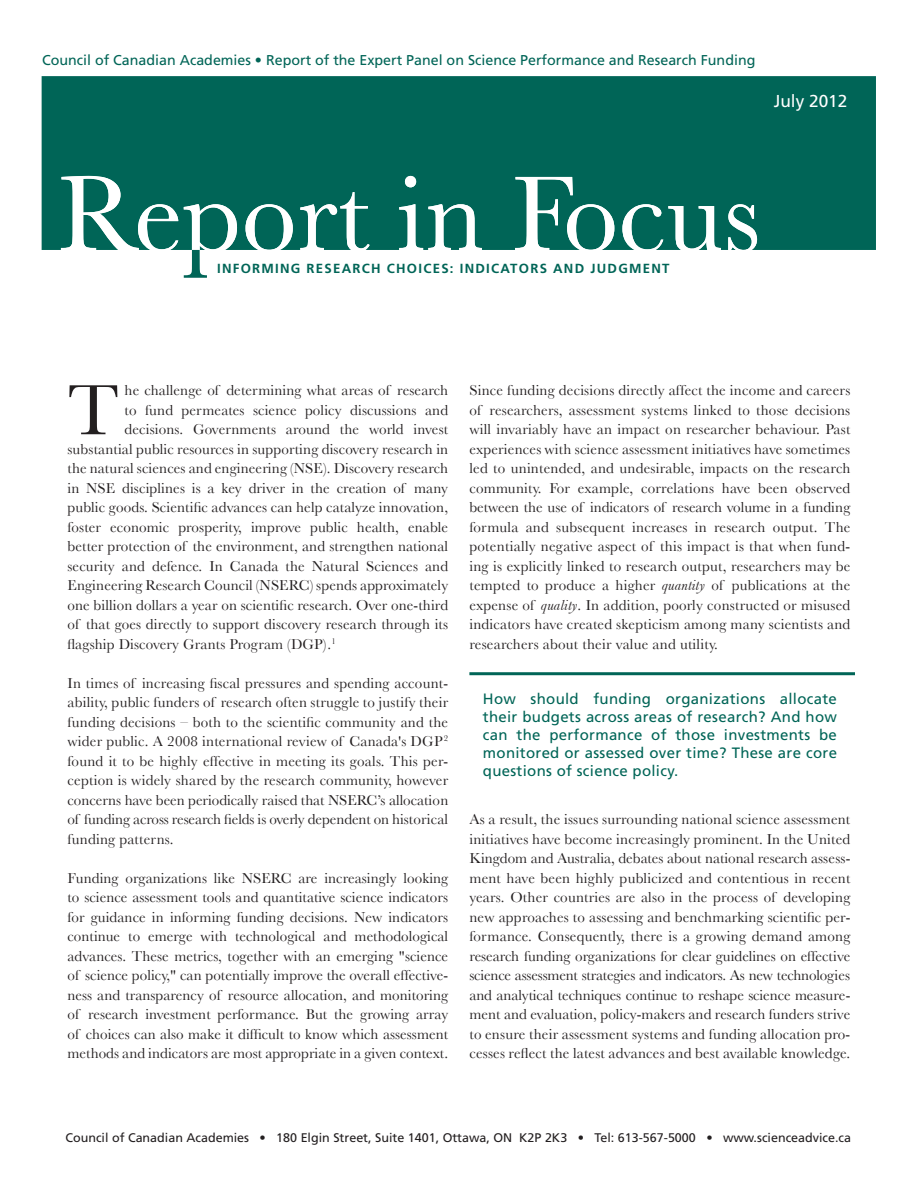
<style>
.page{position:relative;width:918px;height:1188px;background:#fff}
.page>*{position:absolute;margin:0;border:0;box-sizing:border-box;transform-origin:0 0}
.t1{font:73.95px "Baskerville";color:#231f20}
.t2{font:17.25px "Frutiger LT Std";color:#fff}
.t3{font:15px/19.5px "Baskerville";letter-spacing:.01em;color:#231f20;text-align:justify}
.t4{font:15px/18px "Frutiger LT Std";letter-spacing:.02em;color:#006557;text-align:justify}
.t5{font:14.25px "Frutiger LT Std";color:#006557}
.t6{font:700 13.2px "Frutiger LT Std";letter-spacing:.095em;color:#006557}
.t7{font:12.6px "Frutiger LT Std";color:#231f20}
.s1{font-style:italic}
</style>
<div class="page">
<div style="left:42px;top:76px;width:834px;height:174px;background:#006557"></div>
<svg style="left:61px;top:176px;width:117px;height:74px"></svg>
<svg style="left:246px;top:204px;width:47px;height:46px"></svg>
<svg style="left:300px;top:192px;width:70px;height:58px"></svg>
<svg style="left:405px;top:176px;width:11px;height:11px"></svg>
<svg style="left:399px;top:204px;width:83px;height:46px"></svg>
<svg style="left:515px;top:177px;width:99px;height:73px"></svg>
<svg style="left:622px;top:204px;width:99px;height:46px"></svg>
<svg style="left:728px;top:204px;width:29px;height:46px"></svg>
<svg style="left:184px;top:204px;width:53px;height:74px"></svg>
<hr style="left:469px;top:672px;width:386px;height:3px;background:#006557">
<p class="t5" style="left:42px;top:52px;width:715px">Council of Canadian Academies • Report of the Expert Panel on Science Performance and Research Funding</p>
<p class="t2" style="left:774px;top:91px;width:75px">July 2012</p>
<p class="t6" style="left:217px;top:261px;width:454px">INFORMING RESEARCH CHOICES: INDICATORS AND JUDGMENT</p>
<h1 class="t1" style="left:68px;top:367px;width:53px">T</h1>
<p class="t3" style="left:125px;top:380px;width:325px">he challenge of determining what areas of research</p>
<p class="t3" style="left:125px;top:400px;width:325px">to fund permeates science policy discussions and</p>
<p class="t3" style="left:125px;top:419px;width:325px">decisions. Governments around the world invest</p>
<p class="t3" style="left:68px;top:439px;width:382px">substantial public resources in supporting discovery research in</p>
<p class="t3" style="left:68px;top:458px;width:382px">the natural sciences and engineering (NSE). Discovery research</p>
<p class="t3" style="left:68px;top:478px;width:382px">in NSE disciplines is a key driver in the creation of many</p>
<p class="t3" style="left:68px;top:497px;width:382px">public goods. Scientific advances can help catalyze innovation,</p>
<p class="t3" style="left:68px;top:517px;width:382px">foster economic prosperity, improve public health, enable</p>
<p class="t3" style="left:68px;top:536px;width:382px">better protection of the environment, and strengthen national</p>
<p class="t3" style="left:68px;top:556px;width:382px">security and defence. In Canada the Natural Sciences and</p>
<p class="t3" style="left:68px;top:575px;width:382px">Engineering Research Council (NSERC) spends approximately</p>
<p class="t3" style="left:68px;top:595px;width:382px">one billion dollars a year on scientific research. Over one-third</p>
<p class="t3" style="left:68px;top:614px;width:382px">of that goes directly to support discovery research through its</p>
<p class="t3" style="left:68px;top:634px;width:270px">flagship Discovery Grants Program (DGP).<sup>1</sup></p>
<p class="t3" style="left:67px;top:673px;width:382px">In times of increasing fiscal pressures and spending account&shy;ability, public funders of research often struggle to justify their funding decisions – both to the scientific community and the wider public. A 2008 international review of Canada's DGP<sup>2 </sup>found it to be highly effective in meeting its goals. This per&shy;ception is widely shared by the research community, however concerns have been periodically raised that NSERC’s allocation of funding across research fields is overly dependent on historical funding patterns.</p>
<p class="t3" style="left:68px;top:868px;width:382px">Funding organizations like NSERC are increasingly looking to science assessment tools and quantitative science indicators for guidance in informing funding decisions. New indicators continue to emerge with technological and methodological advances. These metrics, together with an emerging "science of science policy," can potentially improve the overall effective&shy;ness and transparency of resource allocation, and monitoring of research investment performance. But the growing array of choices can also make it difficult to know which assessment methods and indicators are most appropriate in a given context.</p>
<p class="t3" style="left:469px;top:380px;width:383px">Since funding decisions directly affect the income and careers of researchers, assessment systems linked to those decisions will invariably have an impact on researcher behaviour. Past experiences with science assessment initiatives have sometimes led to unintended, and undesirable, impacts on the research community. For example, correlations have been observed between the use of indicators of research volume in a funding formula and subsequent increases in research output. The potentially negative aspect of this impact is that when fund&shy;ing is explicitly linked to research output, researchers may be tempted to produce a higher <span class="s1">quantity</span> of publications at the expense of <span class="s1">quality</span>. In addition, poorly constructed or misused indicators have created skepticism among many scientists and researchers about their value and utility.</p>
<p class="t4" style="left:483px;top:690px;width:356px">How should funding organizations allocate their budgets across areas of research? And how can the performance of those investments be monitored or assessed over time? These are core questions of science policy.</p>
<p class="t3" style="left:469px;top:809px;width:383px">As a result, the issues surrounding national science assessment initiatives have become increasingly prominent. In the United Kingdom and Australia, debates about national research assess&shy;ment have been highly publicized and contentious in recent years. Other countries are also in the process of developing new approaches to assessing and benchmarking scientific per&shy;formance. Consequently, there is a growing demand among research funding organizations for clear guidelines on effective science assessment strategies and indicators. As new technologies and analytical techniques continue to reshape science measure&shy;ment and evaluation, policy-makers and research funders strive to ensure their assessment systems and funding allocation pro&shy;cesses reflect the latest advances and best available knowledge.</p>
<p class="t7" style="left:65px;top:1130px;width:787px">Council of Canadian Academies • 180 Elgin Street, Suite 1401, Ottawa, ON K2P 2K3 • Tel: 613-567-5000 • www.scienceadvice.ca</p>
</div>
